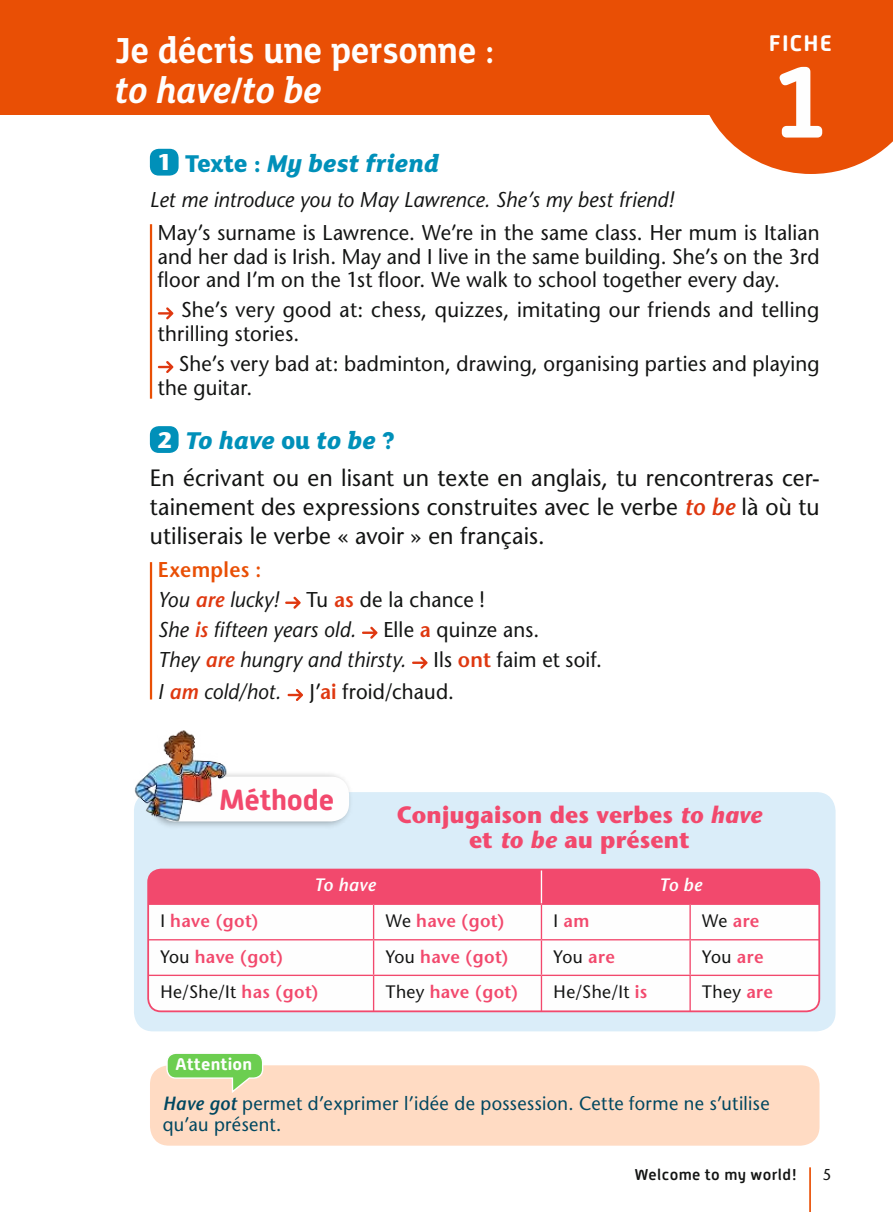
<style>
.page{position:relative;width:893px;height:1212px;background:#fff}
.page>*{position:absolute;margin:0;border:0;box-sizing:border-box;transform-origin:0 0}
.t1{font:700 101.25px "Alwyn New Rounded";color:#fefefe}
.t2{font:700 39.38px/39.4px "FS Lola";color:#fefefe;scale:.9 1}
.t3{font:700 29.25px "Alwyn New Rounded";letter-spacing:-.01em;color:#f2496d}
.t4{font:italic 800 26.55px "FS Lola";letter-spacing:.005em;color:#0090b9;scale:.95 1}
.t5{font:500 23.62px/28.6px "Stone Sans Std";letter-spacing:.005em;color:#131413;text-align:justify}
.t6{font:700 23.62px/24.8px "Stone Sans Std";letter-spacing:.01em;color:#f2496d;text-align:center}
.t7{font:700 22.5px "Alwyn New Rounded";letter-spacing:.055em;color:#fefefe}
.t8{font:500 21.38px/23.6px "Stone Sans Std";letter-spacing:.01em;color:#131413;text-align:justify;scale:.95 1}
.t9{font:italic 500 21.38px/29.9px "Stone Sans Std";letter-spacing:.005em;color:#131413;scale:.95 1}
.t10{font:500 21.38px/23.6px "Stone Sans Std";letter-spacing:.01em;color:#131413;scale:.96 1}
.t11{font:600 21.38px/29.9px "Stone Sans Std";letter-spacing:.015em;color:#e94f05;scale:.95 1}
.t12{font:500 19.12px/21.4px "Stone Sans Std";letter-spacing:.02em;color:#004760;scale:.95 1}
.t13{font:600 18px "Stone Sans Std";letter-spacing:.015em;color:#f2496d}
.t14{font:500 18px "Stone Sans Std";letter-spacing:.02em;color:#131413}
.t15{font:italic 600 18px "Stone Sans Std";letter-spacing:.01em;color:#fefefe}
.t16{font:700 16.88px "Alwyn New Rounded";letter-spacing:.01em;color:#fefefe;scale:1.05 1}
.t17{font:500 15.75px "Alwyn New Rounded";letter-spacing:.025em;color:#131413}
.t18{font:500 15.75px "Stone Sans Std";color:#131413;scale:.95 1}
.s1{font-style:italic}
.s2{font-family:"Stone Sans Std";font-weight:700;font-style:normal;font-size:22.5px;color:#fefefe}
.s3{font-style:normal}
.s4{font-weight:600;font-style:italic;color:#df3810}
.s5{font-weight:500;font-style:italic;color:#131413}
.s6{font-style:italic;color:#df3810}
.s7{font-weight:600;font-style:normal;color:#df3810}
.s8{font-weight:600;color:#df3810}
.s9{font-weight:500;color:#131413}
.s10{font-weight:600;color:#f2496d}
.s11{font-weight:600;font-style:italic}
</style>
<div class="page">
<hr style="left:809px;top:1167px;width:2px;height:45px;background:#e94f05">
<div style="left:0;top:0;width:846px;height:115px;background:#e94f05"></div>
<svg style="left:709px;top:0;width:184px;height:174px"></svg>
<div style="left:150px;top:149px;width:29px;height:27px;background:#0090b9;border-radius:9px"></div>
<svg style="left:158px;top:307px;width:15px;height:12px"></svg>
<svg style="left:158px;top:361px;width:15px;height:12px"></svg>
<div style="left:150px;top:426px;width:29px;height:27px;background:#0090b9;border-radius:9px"></div>
<svg style="left:285px;top:597px;width:16px;height:12px"></svg>
<svg style="left:362px;top:627px;width:15px;height:12px"></svg>
<svg style="left:412px;top:657px;width:16px;height:12px"></svg>
<svg style="left:288px;top:689px;width:15px;height:12px"></svg>
<div style="left:134px;top:792px;width:702px;height:239px;background:#daedf9;border-radius:19px"></div>
<div style="left:148px;top:869px;width:671px;height:34px;background:#f2496d"></div>
<div style="left:150px;top:905px;width:669px;height:106px;background:#fefefe"></div>
<hr style="left:541px;top:869px;width:1px;height:34px;background:#fefefe">
<hr style="left:373px;top:905px;width:1px;height:34px;background:#f2496d">
<hr style="left:541px;top:905px;width:1px;height:34px;background:#f2496d">
<hr style="left:689px;top:905px;width:2px;height:34px;background:#f2496d">
<hr style="left:148px;top:939px;width:226px;height:1px;background:#f2496d">
<hr style="left:374px;top:939px;width:167px;height:1px;background:#f2496d">
<hr style="left:373px;top:940px;width:1px;height:35px;background:#f2496d">
<hr style="left:541px;top:939px;width:149px;height:1px;background:#f2496d">
<hr style="left:541px;top:940px;width:1px;height:35px;background:#f2496d">
<hr style="left:690px;top:939px;width:129px;height:1px;background:#f2496d">
<hr style="left:689px;top:940px;width:2px;height:35px;background:#f2496d">
<hr style="left:148px;top:975px;width:226px;height:1px;background:#f2496d">
<hr style="left:374px;top:975px;width:167px;height:1px;background:#f2496d">
<hr style="left:373px;top:976px;width:1px;height:35px;background:#f2496d">
<hr style="left:541px;top:975px;width:149px;height:1px;background:#f2496d">
<hr style="left:541px;top:976px;width:1px;height:35px;background:#f2496d">
<hr style="left:690px;top:975px;width:129px;height:1px;background:#f2496d">
<hr style="left:689px;top:976px;width:2px;height:35px;background:#f2496d">
<hr style="left:148px;top:903px;width:226px;height:2px;background:#f2496d">
<hr style="left:374px;top:903px;width:167px;height:2px;background:#f2496d">
<hr style="left:541px;top:903px;width:149px;height:2px;background:#f2496d">
<hr style="left:690px;top:903px;width:129px;height:2px;background:#f2496d">
<div style="left:147px;top:869px;width:673px;height:143px;border:2px solid #f2496d;border-radius:13px"></div>
<div style="left:148px;top:771px;width:205px;height:59px;background:#131413;opacity:.35"></div>
<div style="left:158px;top:776px;width:191px;height:45px;background:#fefefe;border-radius:18px"></div>
<img style="left:134px;top:730px;width:96px;height:91px">
<div style="left:150px;top:1065px;width:669px;height:81px;background:#ffdbc3;border-radius:19px"></div>
<svg style="left:166px;top:1053px;width:98px;height:40px"></svg>
<hr style="left:150px;top:224px;width:2px;height:175px;background:#e94f05">
<hr style="left:150px;top:562px;width:2px;height:137px;background:#e94f05">
<h2 class="t2" style="left:115px;top:29px;width:423px">Je décris une personne : <span class="s1">to have</span>/<span class="s1">to be</span></h2>
<p class="t7" style="left:769px;top:30px;width:64px">FICHE</p>
<h1 class="t1" style="left:775px;top:44px;width:52px">1</h1>
<p class="t4" style="left:157px;top:145px;width:298px"><span class="s2">1</span> <span class="s3">Texte :</span> My best friend</p>
<p class="t9" style="left:150px;top:185px;width:553px">Let me introduce you to May Lawrence. She’s my best friend!</p>
<p class="t8" style="left:158px;top:221px;width:698px">May’s surname is Lawrence. We’re in the same class. Her mum is Italian and her dad is Irish. May and I live in the same building. She’s on the 3rd floor and I’m on the 1st floor. We walk to school together every day.</p>
<p class="t10" style="left:158px;top:298px;width:691px;text-indent:23px">She’s very good at: chess, quizzes, imitating our friends and telling thrilling stories.</p>
<p class="t8" style="left:158px;top:352px;width:698px;text-indent:21px">She’s very bad at: badminton, drawing, organising parties and playing the guitar.</p>
<p class="t4" style="left:157px;top:422px;width:252px"><span class="s2">2</span> To have <span class="s3">ou</span> to be <span class="s3">?</span></p>
<p class="t5" style="left:150px;top:464px;width:671px">En écrivant ou en lisant un texte en anglais, tu rencontreras cer&shy;tainement des expressions construites avec le verbe <span class="s4">to be</span> là où tu utiliserais le verbe « avoir » en français.</p>
<p class="t11" style="left:158px;top:554px;width:129px">Exemples :<br><span class="s5">You</span> <span class="s6">are</span> <span class="s5">lucky!</span></p>
<p class="t9" style="left:158px;top:584px;width:346px;text-indent:149px"><span class="s3">Tu</span> <span class="s7">as</span> <span class="s3">de la chance !<br></span>She <span class="s8">is</span> fifteen years old.</p>
<p class="t9" style="left:158px;top:614px;width:403px;text-indent:225px"><span class="s3">Elle</span> <span class="s7">a</span> <span class="s3">quinze ans.<br></span>They <span class="s8">are</span> hungry and thirsty.</p>
<p class="t8" style="left:433px;top:648px;width:179px">Ils <span class="s8">ont</span> faim et soif.</p>
<p class="t9" style="left:158px;top:677px;width:131px">I <span class="s8">am</span> cold/hot.</p>
<p class="t8" style="left:310px;top:680px;width:153px">J’<span class="s8">ai</span> froid/chaud.</p>
<h3 class="t3" style="left:219px;top:783px;width:116px">Méthode</h3>
<p class="t6" style="left:397px;top:802px;width:367px">Conjugaison des verbes <span class="s1">to have </span>et <span class="s1">to be</span> au présent</p>
<p class="t15" style="left:314px;top:874px;width:63px">To have</p>
<p class="t15" style="left:659px;top:874px;width:44px">To be</p>
<p class="t13" style="left:160px;top:910px;width:100px"><span class="s9">I</span> have (got)</p>
<p class="t13" style="left:386px;top:910px;width:120px"><span class="s9">We</span> have (got)</p>
<p class="t13" style="left:554px;top:910px;width:37px"><span class="s9">I</span> am</p>
<p class="t13" style="left:702px;top:910px;width:59px"><span class="s9">We</span> are</p>
<p class="t13" style="left:160px;top:945px;width:124px"><span class="s9">You</span> have (got)</p>
<p class="t13" style="left:386px;top:945px;width:124px"><span class="s9">You</span> have (got)</p>
<p class="t14" style="left:554px;top:945px;width:63px">You <span class="s10">are</span></p>
<p class="t14" style="left:702px;top:945px;width:63px">You <span class="s10">are</span></p>
<p class="t14" style="left:160px;top:981px;width:160px">He/She/It <span class="s10">has (got)</span></p>
<p class="t13" style="left:386px;top:981px;width:134px"><span class="s9">They</span> have (got)</p>
<p class="t14" style="left:554px;top:981px;width:95px">He/She/It <span class="s10">is</span></p>
<p class="t14" style="left:702px;top:981px;width:72px">They <span class="s10">are</span></p>
<p class="t16" style="left:175px;top:1054px;width:75px">Attention</p>
<p class="t12" style="left:163px;top:1092px;width:640px"><span class="s11">Have got</span> permet d’exprimer l’idée de possession. Cette forme ne s’utilise qu’au présent.</p>
<p class="t17" style="left:634px;top:1165px;width:164px">Welcome to my world!</p>
<p class="t18" style="left:823px;top:1165px;width:11px">5</p>
</div>
